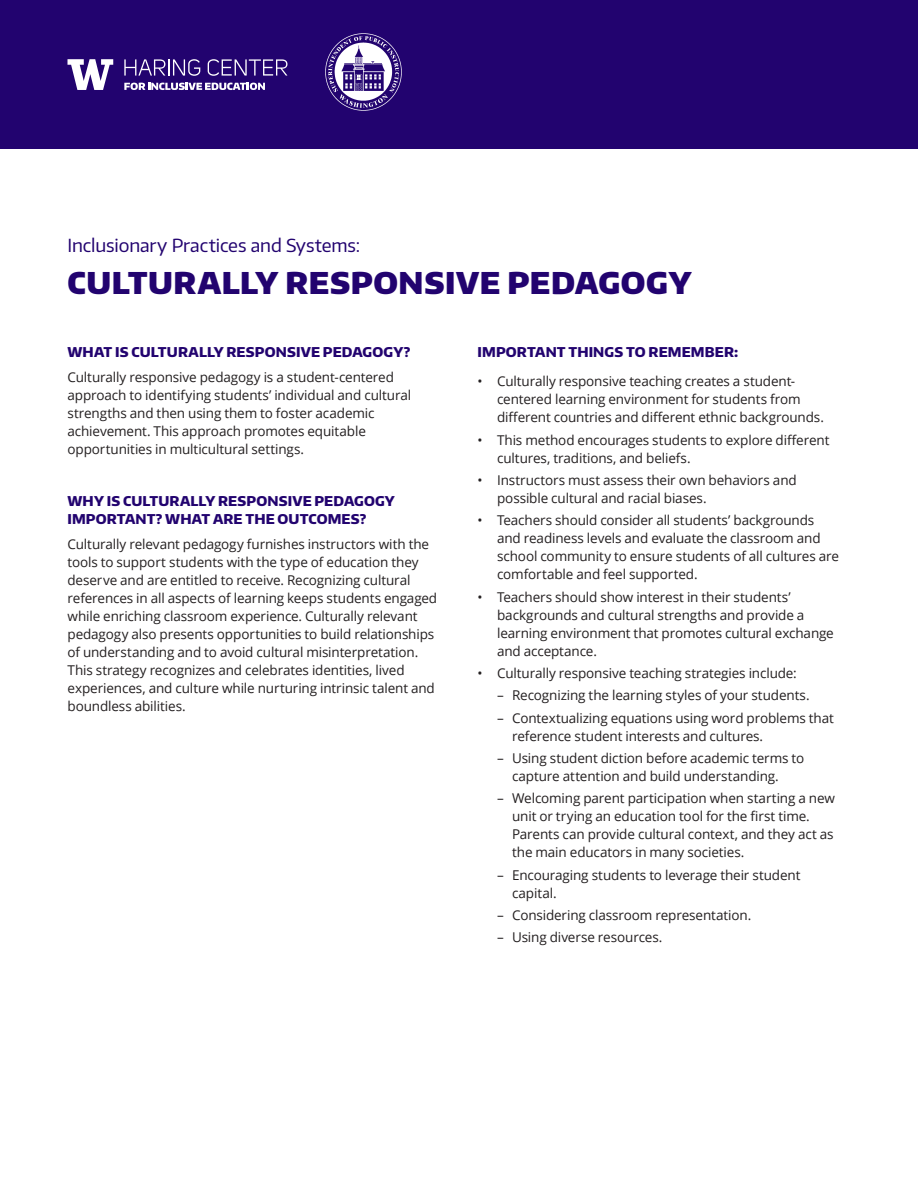
<style>
.page{position:relative;width:918px;height:1188px;background:#fff}
.page>*{position:absolute;margin:0;border:0;box-sizing:border-box;transform-origin:0 0}
.head{font:900 30px "Encode Sans Normal";letter-spacing:.02em;color:#22036f}
.head_2{font:18px "Encode Sans Normal";letter-spacing:-.005em;color:#22036f}
.t1{font:13.5px/18px "Open Sans";letter-spacing:-.01em;color:#231f20}
.subhead{font:800 13.5px/18px "Encode Sans Normal";letter-spacing:.01em;color:#22036f}
</style>
<div class="page">
<div style="left:0;top:0;width:918px;height:148px;background:#22036f"></div>
<img style="left:325px;top:33px;width:77px;height:78px">
<svg style="left:68px;top:59px;width:45px;height:31px"></svg>
<svg style="left:124px;top:59px;width:76px;height:17px"></svg>
<svg style="left:208px;top:59px;width:79px;height:17px"></svg>
<svg style="left:124px;top:83px;width:141px;height:7px"></svg>
<p class="head_2" style="left:68px;top:233px;width:294px">Inclusionary Practices and Systems:</p>
<p class="head" style="left:68px;top:263px;width:626px">CULTURALLY RESPONSIVE PEDAGOGY</p>
<p class="subhead" style="left:68px;top:343px;width:344px">WHAT IS CULTURALLY RESPONSIVE PEDAGOGY?</p>
<p class="t1" style="left:68px;top:368px;width:345px">Culturally responsive pedagogy is a student-centered approach to identifying students’ individual and cultural strengths and then using them to foster academic achievement. This approach promotes equitable opportunities in multicultural settings.</p>
<p class="subhead" style="left:68px;top:491px;width:329px">WHY IS CULTURALLY RESPONSIVE PEDAGOGY<br>IMPORTANT? WHAT ARE THE OUTCOMES?</p>
<p class="t1" style="left:68px;top:534px;width:371px">Culturally relevant pedagogy furnishes instructors with the tools to support students with the type of education they deserve and are entitled to receive. Recognizing cultural references in all aspects of learning keeps students engaged while enriching classroom experience. Culturally relevant pedagogy also presents opportunities to build relationships of understanding and to avoid cultural misinterpretation.<br>This strategy recognizes and celebrates identities, lived experiences, and culture while nurturing intrinsic talent and boundless abilities.</p>
<p class="subhead" style="left:478px;top:343px;width:262px">IMPORTANT THINGS TO REMEMBER:</p>
<p class="t1" style="left:497px;top:372px;width:328px;text-indent:-20px">• Culturally responsive teaching creates a student&shy;centered learning environment for students from different countries and different ethnic backgrounds.</p>
<p class="t1" style="left:497px;top:430px;width:334px;text-indent:-20px">• This method encourages students to explore different cultures, traditions, and beliefs.</p>
<p class="t1" style="left:497px;top:471px;width:301px;text-indent:-20px">• Instructors must assess their own behaviors and possible cultural and racial biases.</p>
<p class="t1" style="left:497px;top:511px;width:344px;text-indent:-20px">• Teachers should consider all students’ backgrounds and readiness levels and evaluate the classroom and school community to ensure students of all cultures are comfortable and feel supported.</p>
<p class="t1" style="left:497px;top:587px;width:338px;text-indent:-20px">• Teachers should show interest in their students’ backgrounds and cultural strengths and provide a learning environment that promotes cultural exchange and acceptance.</p>
<p class="t1" style="left:478px;top:664px;width:321px">• Culturally responsive teaching strategies include:</p>
<p class="t1" style="left:497px;top:686px;width:314px">– Recognizing the learning styles of your students.</p>
<p class="t1" style="left:512px;top:708px;width:323px;text-indent:-15px">– Contextualizing equations using word problems that reference student interests and cultures.</p>
<p class="t1" style="left:512px;top:749px;width:294px;text-indent:-15px">– Using student diction before academic terms to capture attention and build understanding.</p>
<p class="t1" style="left:512px;top:789px;width:325px;text-indent:-15px">– Welcoming parent participation when starting a new unit or trying an education tool for the first time.<br>Parents can provide cultural context, and they act as the main educators in many societies.</p>
<p class="t1" style="left:512px;top:865px;width:290px;text-indent:-15px">– Encouraging students to leverage their student capital.</p>
<p class="t1" style="left:497px;top:906px;width:256px">– Considering classroom representation.</p>
<p class="t1" style="left:497px;top:928px;width:167px">– Using diverse resources.</p>
</div>
